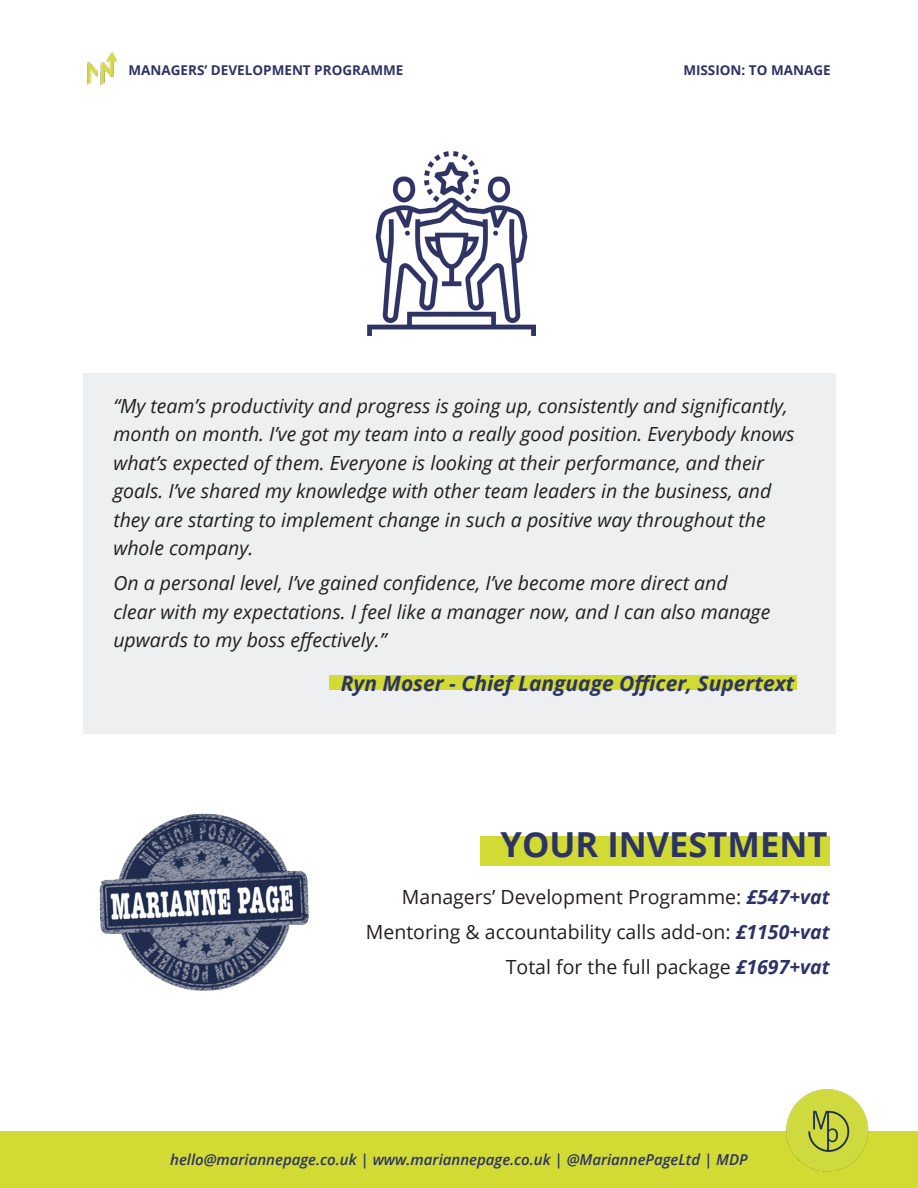
<style>
.page{position:relative;width:918px;height:1188px;background:#fff}
.page>*{position:absolute;margin:0;border:0;box-sizing:border-box;transform-origin:0 0}
.t1{font:700 34.5px "Open Sans";color:#2d3364}
.t2{font:italic 700 21px "Open Sans";color:#2d3364}
.t3{font:italic 19.5px/28.5px "Open Sans";color:#231f20}
.t4{font:19.5px "Open Sans";color:#231f20}
.t5{font:italic 600 15px "Open Sans";color:#2d3364}
.t6{font:700 13.5px "Open Sans";color:#2d3364}
.s1{font-weight:700;font-style:italic;color:#2d3364}
</style>
<div class="page">
<div style="left:0;top:1131px;width:918px;height:57px;background:#d1db34"></div>
<img style="left:786px;top:1089px;width:83px;height:83px">
<img style="left:86px;top:52px;width:32px;height:33px">
<div style="left:481px;top:837px;width:349px;height:29px;background:#d1db34"></div>
<div style="left:83px;top:373px;width:752px;height:361px;background:#edeff0"></div>
<div style="left:329px;top:676px;width:467px;height:14px;background:#d1db34"></div>
<img style="left:99px;top:813px;width:210px;height:178px">
<img style="left:367px;top:152px;width:169px;height:183px">
<p class="t6" style="left:129px;top:61px;width:276px">MANAGERS’ DEVELOPMENT PROGRAMME</p>
<p class="t6" style="left:683px;top:61px;width:149px">MISSION: TO MANAGE</p>
<p class="t3" style="left:113px;top:391px;width:683px">“My team’s productivity and progress is going up, consistently and significantly, month on month. I’ve got my team into a really good position. Everybody knows what’s expected of them. Everyone is looking at their performance, and their goals. I’ve shared my knowledge with other team leaders in the business, and they are starting to implement change in such a positive way throughout the whole company.</p>
<p class="t3" style="left:113px;top:569px;width:658px">On a personal level, I’ve gained confidence, I’ve become more direct and clear with my expectations. I feel like a manager now, and I can also manage upwards to my boss effectively.”</p>
<p class="t2" style="left:341px;top:668px;width:455px">Ryn Moser - Chief Language Officer, Supertext</p>
<p class="t1" style="left:501px;top:820px;width:328px">YOUR INVESTMENT</p>
<p class="t4" style="left:402px;top:883px;width:429px">Managers’ Development Programme: <span class="s1">£547+vat</span></p>
<p class="t4" style="left:366px;top:919px;width:465px">Mentoring &amp; accountability calls add-on: <span class="s1">£1150+vat</span></p>
<p class="t4" style="left:506px;top:954px;width:325px">Total for the full package <span class="s1">£1697+vat</span></p>
<p class="t5" style="left:170px;top:1149px;width:579px">hello@mariannepage.co.uk | www.mariannepage.co.uk | @MariannePageLtd | MDP</p>
</div>
